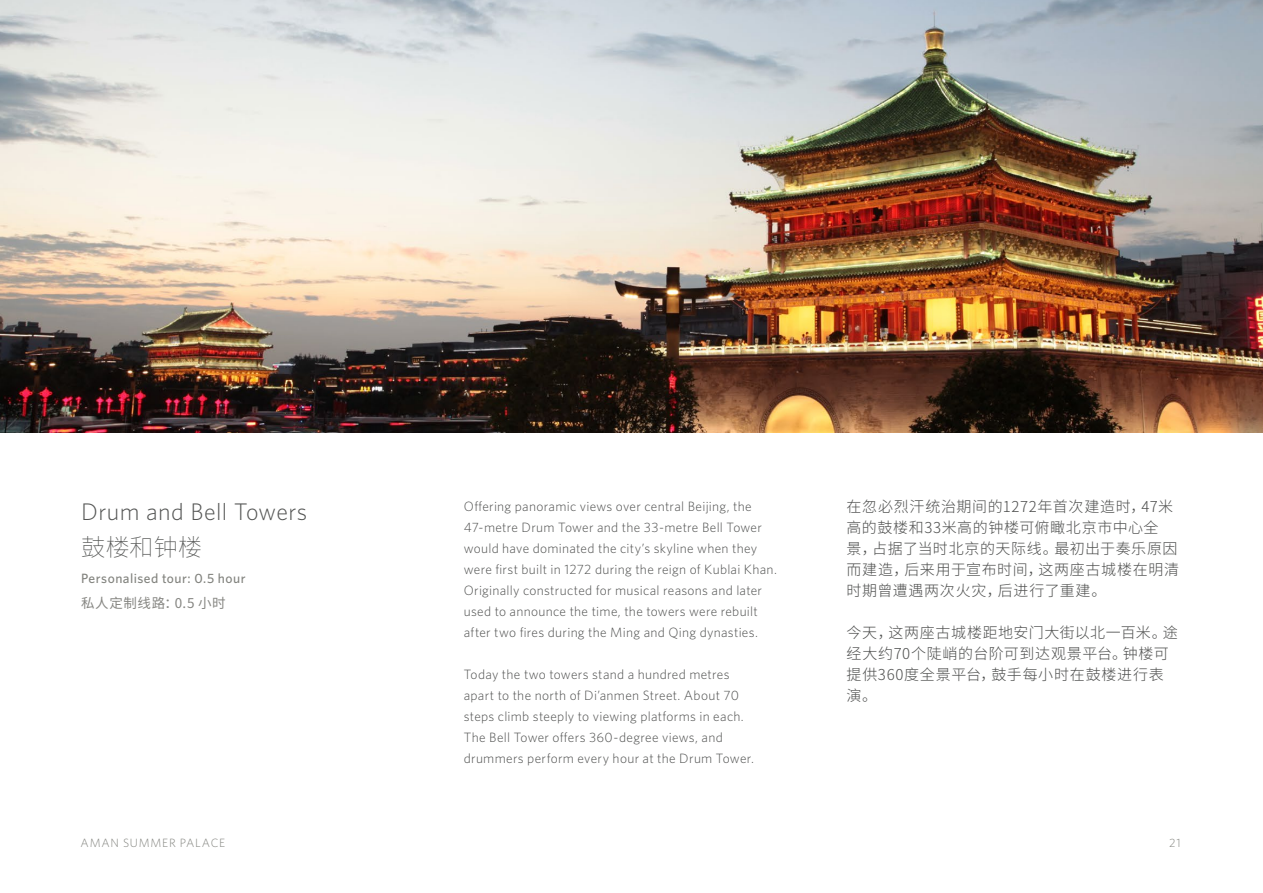
<style>
.page{position:relative;width:1263px;height:893px;background:#fff}
.page>*{position:absolute;margin:0;border:0;box-sizing:border-box;transform-origin:0 0}
.t1{font:300 24px "Whitney";letter-spacing:.02em;color:#545554}
.t2{font:100 24px "Noto Sans SC";letter-spacing:.015em;color:#545554}
.t3{font:300 15px/21px "Noto Sans SC";letter-spacing:.04em;color:#4d4e4d}
.t4{font:300 13.5px/21px "Whitney";letter-spacing:.02em;color:#4d4e4d}
.t5{font:500 13.5px "Whitney";letter-spacing:.035em;color:#82837e}
.t6{font:13.5px "Noto Sans SC";letter-spacing:.045em;color:#868682}
.t7{font:300 12px "Whitney";letter-spacing:.06em;color:#82837e}
</style>
<div class="page">
<img style="left:0;top:0;width:1263px;height:433px">
<h1 class="t1" style="left:81px;top:495px;width:228px">Drum and Bell Towers</h1>
<h1 class="t2" style="left:81px;top:533px;width:123px">鼓楼和钟楼</h1>
<p class="t5" style="left:81px;top:569px;width:166px">Personalised tour: 0.5 hour</p>
<p class="t6" style="left:81px;top:595px;width:146px">私人定制线路：0.5 小时</p>
<p class="t4" style="left:464px;top:496px;width:315px">Offering panoramic views over central Beijing, the 47-metre Drum Tower and the 33-metre Bell Tower would have dominated the city’s skyline when they were first built in 1272 during the reign of Kublai Khan.<br>Originally constructed for musical reasons and later used to announce the time, the towers were rebuilt after two fires during the Ming and Qing dynasties.</p>
<p class="t4" style="left:464px;top:664px;width:292px">Today the two towers stand a hundred metres apart to the north of Di’anmen Street. About 70 steps climb steeply to viewing platforms in each.<br>The Bell Tower offers 360-degree views, and drummers perform every hour at the Drum Tower.</p>
<p class="t3" style="left:846px;top:497px;width:334px">在忽必烈汗统治期间的1272年首次建造时，47米高的鼓楼和33米高的钟楼可俯瞰北京市中心全<br>景，占据了当时北京的天际线。最初出于奏乐原因而建造，后来用于宣布时间，这两座古城楼在明清时期曾遭遇两次火灾，后进行了重建。</p>
<p class="t3" style="left:846px;top:623px;width:333px">今天，这两座古城楼距地安门大街以北一百米。途经大约70个陡峭的台阶可到达观景平台。钟楼可提供360度全景平台，鼓手每小时在鼓楼进行表演。</p>
<p class="t7" style="left:81px;top:835px;width:146px">AMAN SUMMER PALACE</p>
<p class="t7" style="left:1169px;top:835px;width:13px">21</p>
</div>
